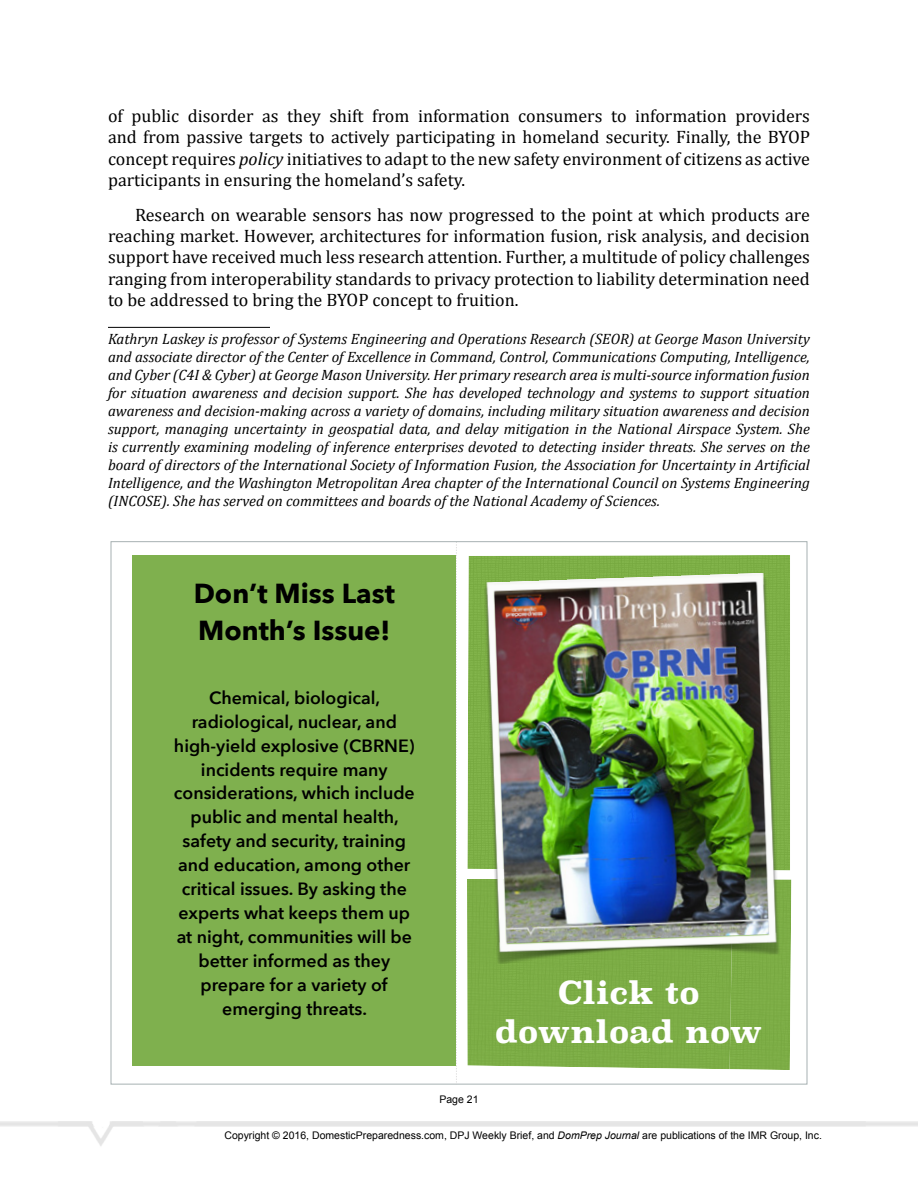
<style>
.page{position:relative;width:918px;height:1188px;background:#fff}
.page>*{position:absolute;margin:0;border:0;box-sizing:border-box;transform-origin:0 0}
.t1{font:700 31.05px/39px "Superclarendon";color:#fff;text-align:center}
.t2{font:700 27.45px/37.2px "Avenir Next";color:#000}
.t3{font:18px/21.3px "Cambria";color:#000;text-align:justify}
.t4{font:600 17.7px/24px "Avenir Next";color:#000;text-align:center}
.t5{font:italic 15px/18px "Cambria";color:#000;text-align:justify}
.t6{font:10.5px "Arial";color:#000}
.s1{font-style:italic}
</style>
<div class="page">
<div style="left:467px;top:555px;width:323px;height:315px;background:#7daf46"></div>
<div style="left:467px;top:879px;width:324px;height:191px;background:#7cad45"></div>
<img style="left:484px;top:573px;width:297px;height:391px">
<svg style="left:456px;top:544px;width:1px;height:538px"></svg>
<div style="left:132px;top:555px;width:324px;height:511px;background:#7fb04e"></div>
<hr style="left:108px;top:327px;width:162px;height:1px;background:#000">
<p class="t3" style="left:108px;top:105px;width:704px">of public disorder as they shift from information consumers to information providers and from passive targets to actively participating in homeland security. Finally, the BYOP concept requires <span class="s1">policy</span> initiatives to adapt to the new safety environment of citizens as active participants in ensuring the homeland’s safety.</p>
<p class="t3" style="left:108px;top:204px;width:703px;text-indent:27px">Research on wearable sensors has now progressed to the point at which products are reaching market. However, architectures for information fusion, risk analysis, and decision support have received much less research attention. Further, a multitude of policy challenges ranging from interoperability standards to privacy protection to liability determination need to be addressed to bring the BYOP concept to fruition.</p>
<p class="t5" style="left:108px;top:330px;width:704px">Kathryn Laskey is professor of Systems Engineering and Operations Research (SEOR) at George Mason University and associate director of the Center of Excellence in Command, Control, Communications Computing, Intelligence, and Cyber (C4I &amp; Cyber) at George Mason University. Her primary research area is multi-source information fusion for situation awareness and decision support. She has developed technology and systems to support situation awareness and decision-making across a variety of domains, including military situation awareness and decision support, managing uncertainty in geospatial data, and delay mitigation in the National Airspace System. She is currently examining modeling of inference enterprises devoted to detecting insider threats. She serves on the board of directors of the International Society of Information Fusion, the Association for Uncertainty in Artificial Intelligence, and the Washington Metropolitan Area chapter of the International Council on Systems Engineering (INCOSE). She has served on committees and boards of the National Academy of Sciences.</p>
<h2 class="t2" style="left:194px;top:574px;width:203px">Don’t Miss Last<br>Month’s Issue!</h2>
<p class="t4" style="left:174px;top:685px;width:242px">Chemical, biological, radiological, nuclear, and high-yield explosive (CBRNE) incidents require many considerations, which include public and mental health, safety and security, training and education, among other critical issues. By asking the experts what keeps them up at night, communities will be better informed as they prepare for a variety of emerging threats.</p>
<h1 class="t1" style="left:495px;top:975px;width:269px">Click to download now</h1>
<p class="t6" style="left:439px;top:1092px;width:41px">Page 21</p>
<p class="t6" style="left:224px;top:1128px;width:599px">Copyright © 2016, DomesticPreparedness.com, DPJ Weekly Brief, and <span class="s1">DomPrep Journal</span> are publications of the IMR Group, Inc.</p>
</div>
